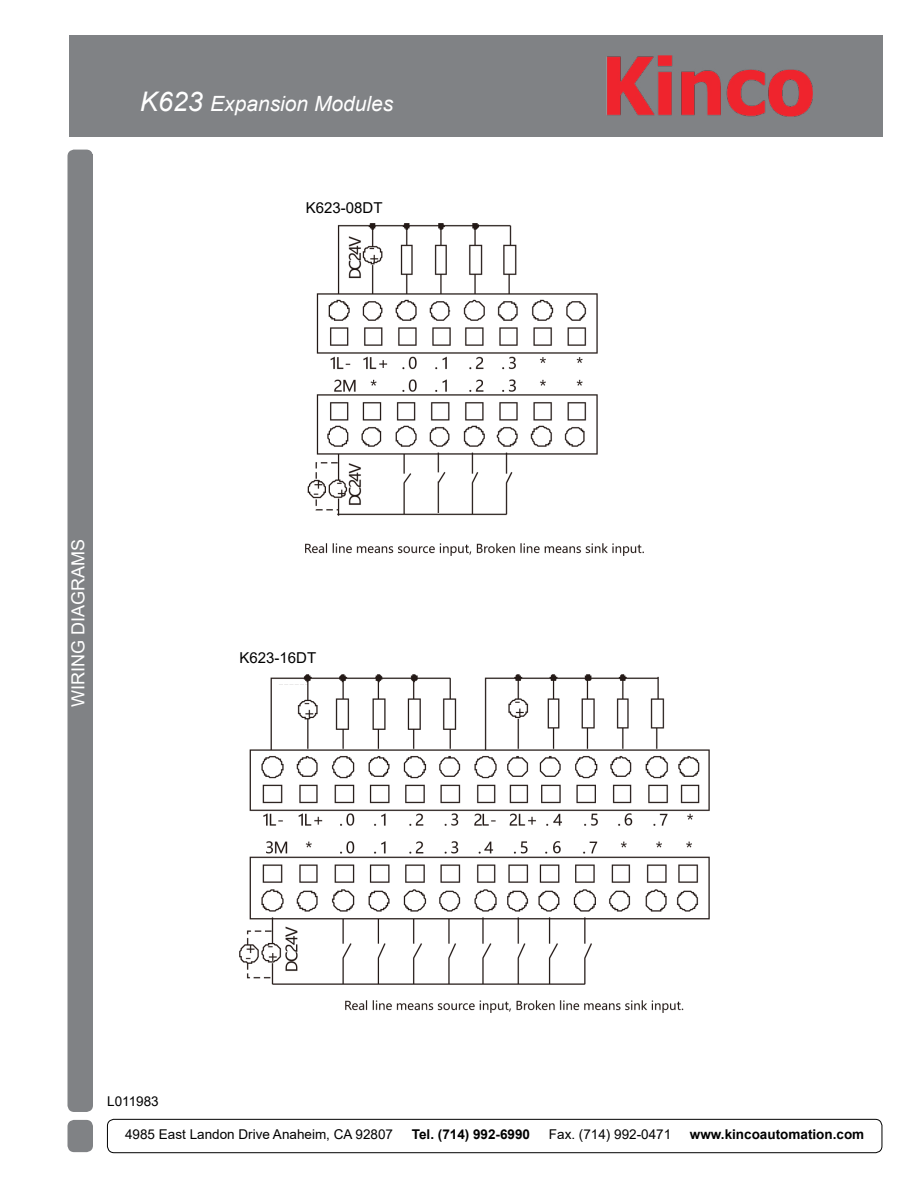
<style>
.page{position:relative;width:918px;height:1188px;background:#fff}
.page>*{position:absolute;margin:0;border:0;box-sizing:border-box;transform-origin:0 0}
.t1{font:italic 21px "Arial";color:#fff}
.t2{font:18px "Arial";color:#fff}
.t3{font:15px "Arial";color:#000}
.t4{font:13.5px "Arial";color:#000}
.t5{font:700 13.5px "Arial";color:#000}
.s1{font-size:27px}
</style>
<div class="page">
<div style="left:68px;top:1120px;width:25px;height:32px;background:#808285;border-radius:7px"></div>
<div style="left:107px;top:1119px;width:775px;height:34px;border:1px solid #000;border-radius:7px"></div>
<div style="left:69px;top:35px;width:814px;height:102px;background:#808285"></div>
<img style="left:606px;top:56px;width:206px;height:60px">
<div style="left:68px;top:150px;width:25px;height:962px;background:#808285;border-radius:7px"></div>
<img style="left:306px;top:224px;width:337px;height:331px">
<img style="left:240px;top:675px;width:469px;height:338px">
<h1 class="t1" style="left:140px;top:90px;width:255px"><span class="s1">K623</span> Expansion Modules</h1>
<p class="t3" style="left:306px;top:198px;width:78px">K623-08DT</p>
<h2 class="t2" style="left:66px;top:707px;width:170px;rotate:-90deg">WIRING DIAGRAMS</h2>
<p class="t3" style="left:240px;top:648px;width:78px">K623-16DT</p>
<p class="t4" style="left:107px;top:1092px;width:53px">L011983</p>
<p class="t4" style="left:125px;top:1125px;width:269px">4985 East Landon Drive Anaheim, CA 92807</p>
<p class="t5" style="left:412px;top:1124px;width:120px">Tel. (714) 992-6990</p>
<p class="t4" style="left:549px;top:1125px;width:124px">Fax. (714) 992-0471</p>
<p class="t5" style="left:690px;top:1124px;width:176px">www.kincoautomation.com</p>
</div>
